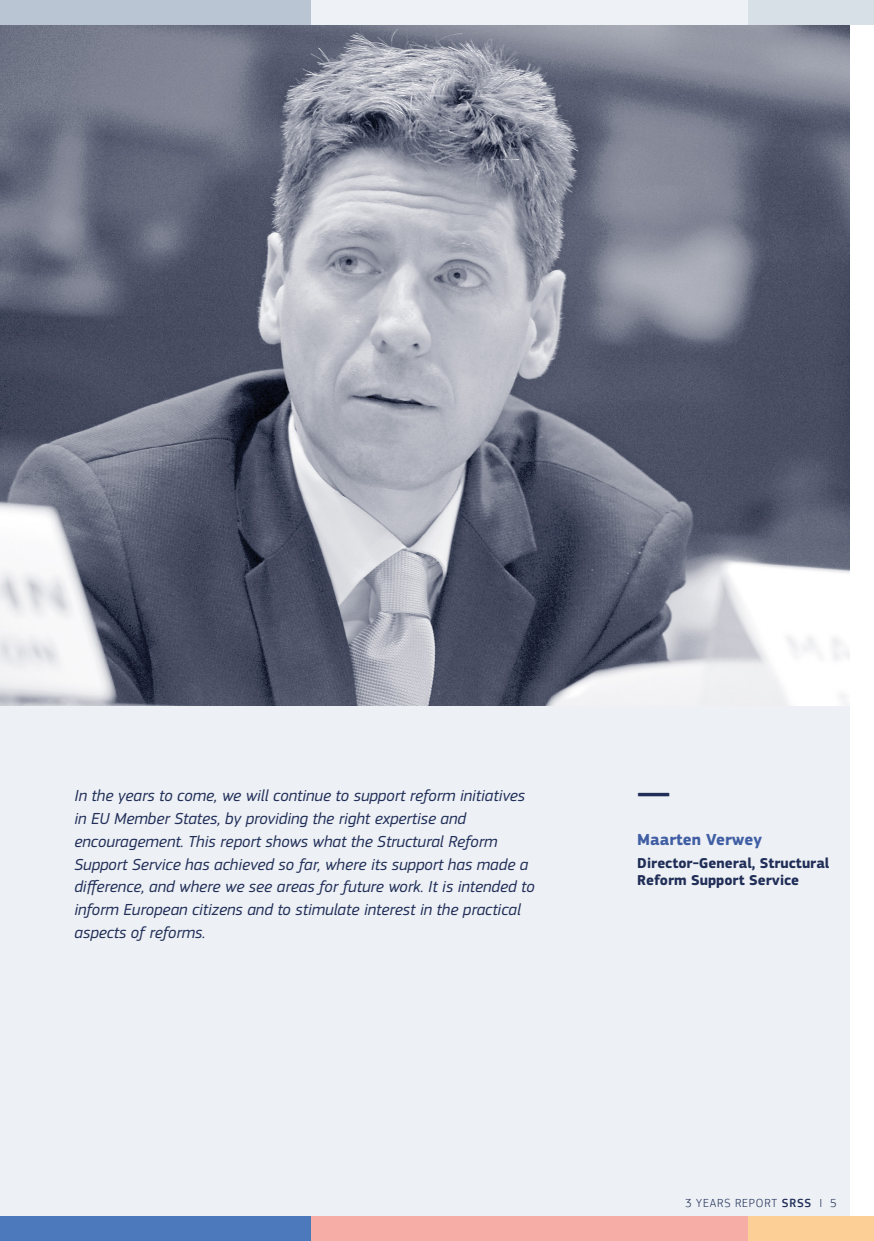
<style>
.page{position:relative;width:874px;height:1241px;background:#fff}
.page>*{position:absolute;margin:0;border:0;box-sizing:border-box;transform-origin:0 0}
.t1{font:700 33.25px "EC Square Sans Pro";color:#202e58}
.t2{font:italic 16.62px/22.8px "EC Square Sans Pro";color:#202e58}
.t3{font:700 16.62px "EC Square Sans Pro";color:#405ea4}
.t4{font:700 14.88px/17.5px "EC Square Sans Pro";color:#202e58}
.t5{font:300 12.25px "EC Square Sans Pro";letter-spacing:.07em;color:#202e58}
.s1{font-weight:500}
</style>
<div class="page">
<div style="left:0;top:0;width:848px;height:1240px;background:#edf0f4"></div>
<img style="left:0;top:25px;width:848px;height:680px">
<div style="left:0;top:0;width:422px;height:25px;background:#b9c5d2"></div>
<div style="left:0;top:1215px;width:422px;height:25px;background:#4b79bc"></div>
<div style="left:311px;top:0;width:436px;height:25px;background:#eef1f5"></div>
<div style="left:311px;top:1215px;width:436px;height:25px;background:#f5ada5"></div>
<div style="left:747px;top:0;width:126px;height:25px;background:#d7dfe7"></div>
<div style="left:747px;top:1215px;width:126px;height:25px;background:#fccf97"></div>
<p class="t2" style="left:74px;top:784px;width:461px">In the years to come, we will continue to support reform initiatives in EU Member States, by providing the right expertise and encouragement. This report shows what the Structural Reform Support Service has achieved so far, where its support has made a difference, and where we see areas for future work. It is intended to inform European citizens and to stimulate interest in the practical aspects of reforms.</p>
<h1 class="t1" style="left:637px;top:772px;width:35px">—</h1>
<p class="t3" style="left:637px;top:829px;width:126px">Maarten Verwey</p>
<p class="t4" style="left:637px;top:854px;width:193px">Director-General, Structural<br>Reform Support Service</p>
<p class="t5" style="left:685px;top:1195px;width:153px">3 YEARS REPORT <span class="s1">SRSS</span> I 5</p>
</div>
